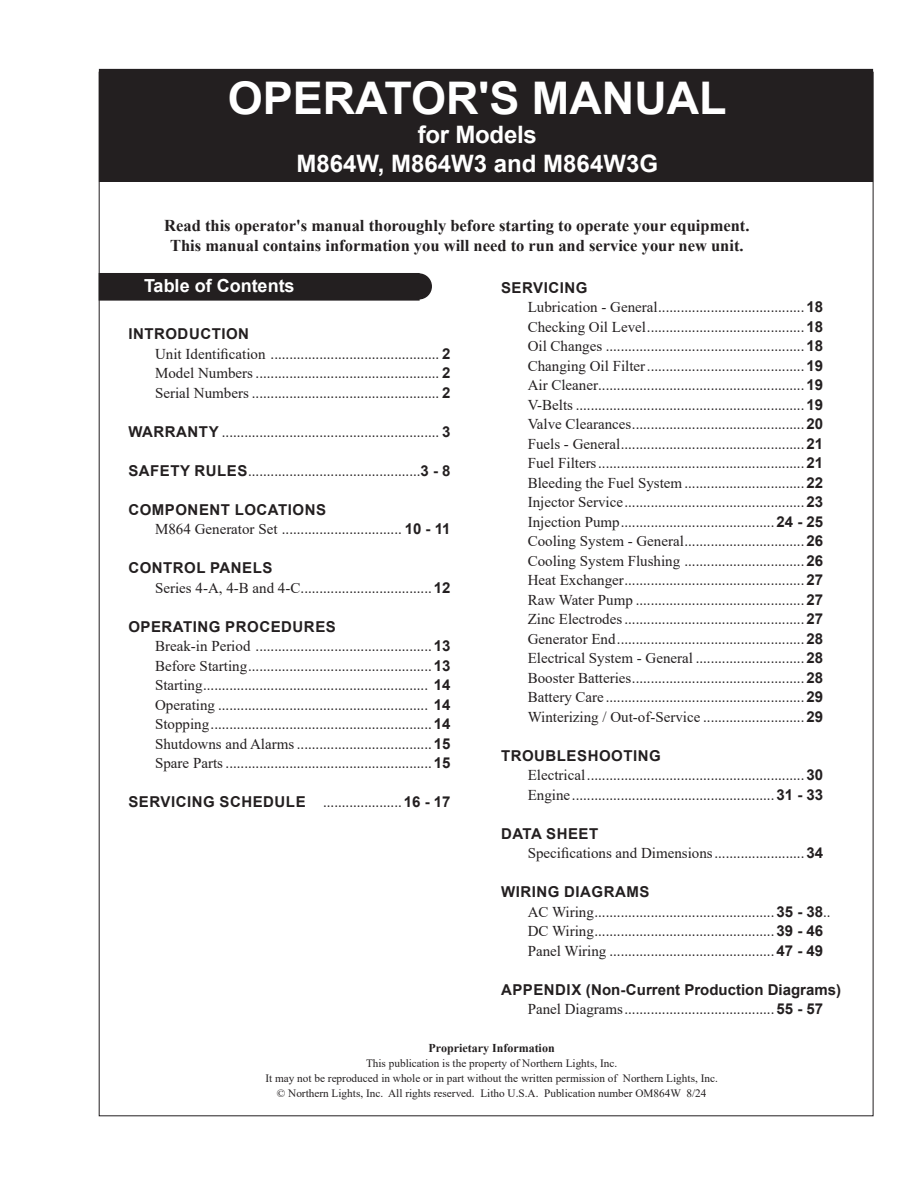
<style>
.page{position:relative;width:918px;height:1188px;background:#fff}
.page>*{position:absolute;margin:0;border:0;box-sizing:border-box;transform-origin:0 0}
.t1{font:700 45px "Arial";color:#fff}
.t2{font:700 24px "Arial";color:#fff}
.t3{font:700 18px "Arial";color:#fff}
.t4{font:700 16.5px "Times New Roman";color:#231f20}
.t5{font:15px/19.5px "Times New Roman";color:#231f20}
.t6{font:700 15px "Arial";letter-spacing:.035em;color:#231f20}
.t7{font:700 15px "Arial";color:#231f20}
.t8{font:700 12px "Times New Roman";color:#231f20}
.t9{font:11.25px "Times New Roman";color:#231f20}
.s1{font-family:"Arial";font-weight:700}
.s2{font-family:"Times New Roman";font-weight:400}
</style>
<div class="page">
<div style="left:99px;top:69px;width:774px;height:112px;background:#231f20"></div>
<div style="left:99px;top:69px;width:774px;height:113px;border:1px solid #231f20"></div>
<div style="left:99px;top:273px;width:320px;height:27px;background:#231f20"></div>
<div style="left:407px;top:274px;width:24px;height:25px;background:#231f20;border-radius:50%"></div>
<div style="left:406px;top:273px;width:26px;height:27px;border:2px solid #231f20;border-radius:50%"></div>
<p class="t1" style="left:228px;top:66px;width:501px">OPERATOR'S MANUAL</p>
<p class="t2" style="left:418px;top:117px;width:121px">for Models</p>
<p class="t2" style="left:297px;top:146px;width:363px">M864W, M864W3 and M864W3G</p>
<p class="t4" style="left:164px;top:214px;width:587px">Read this operator's manual thoroughly before starting to operate your equipment.</p>
<p class="t4" style="left:170px;top:234px;width:575px">This manual contains information you will need to run and service your new unit.</p>
<p class="t3" style="left:144px;top:273px;width:152px">Table of Contents</p>
<p class="t6" style="left:501px;top:277px;width:88px">SERVICING</p>
<p class="t5" style="left:528px;top:297px;width:297px">Lubrication - General.......................................<span class="s1">18</span></p>
<p class="t5" style="left:528px;top:317px;width:297px">Checking Oil Level..........................................<span class="s1">18</span></p>
<p class="t5" style="left:528px;top:336px;width:297px">Oil Changes .....................................................<span class="s1">18</span></p>
<p class="t5" style="left:528px;top:356px;width:297px">Changing Oil Filter..........................................<span class="s1">19</span></p>
<p class="t5" style="left:528px;top:375px;width:297px">Air Cleaner.......................................................<span class="s1">19</span></p>
<p class="t5" style="left:528px;top:395px;width:297px">V-Belts .............................................................<span class="s1">19</span></p>
<p class="t5" style="left:528px;top:414px;width:297px">Valve Clearances..............................................<span class="s1">20</span></p>
<p class="t5" style="left:528px;top:434px;width:297px">Fuels - General.................................................<span class="s1">21</span></p>
<p class="t5" style="left:528px;top:453px;width:297px">Fuel Filters.......................................................<span class="s1">21</span></p>
<p class="t5" style="left:528px;top:473px;width:297px">Bleeding the Fuel System................................<span class="s1">22</span></p>
<p class="t5" style="left:528px;top:492px;width:297px">Injector Service................................................<span class="s1">23</span></p>
<p class="t5" style="left:528px;top:512px;width:297px">Injection Pump.........................................<span class="s1">24 - 25</span></p>
<p class="t5" style="left:528px;top:531px;width:297px">Cooling System - General................................<span class="s1">26</span></p>
<p class="t5" style="left:528px;top:551px;width:297px">Cooling System Flushing ................................<span class="s1">26</span></p>
<p class="t5" style="left:528px;top:570px;width:297px">Heat Exchanger................................................<span class="s1">27</span></p>
<p class="t5" style="left:528px;top:590px;width:297px">Raw Water Pump .............................................<span class="s1">27</span></p>
<p class="t5" style="left:528px;top:609px;width:297px">Zinc Electrodes................................................<span class="s1">27</span></p>
<p class="t5" style="left:528px;top:629px;width:297px">Generator End..................................................<span class="s1">28</span></p>
<p class="t5" style="left:528px;top:648px;width:297px">Electrical System - General .............................<span class="s1">28</span></p>
<p class="t5" style="left:528px;top:668px;width:297px">Booster Batteries..............................................<span class="s1">28</span></p>
<p class="t5" style="left:528px;top:687px;width:297px">Battery Care .....................................................<span class="s1">29</span></p>
<p class="t5" style="left:528px;top:707px;width:297px">Winterizing / Out-of-Service ...........................<span class="s1">29</span></p>
<p class="t6" style="left:501px;top:745px;width:161px">TROUBLESHOOTING</p>
<p class="t5" style="left:528px;top:765px;width:297px">Electrical..........................................................<span class="s1">30</span></p>
<p class="t5" style="left:528px;top:785px;width:297px">Engine ......................................................<span class="s1">31 - 33</span></p>
<p class="t6" style="left:501px;top:823px;width:99px">DATA SHEET</p>
<p class="t5" style="left:528px;top:843px;width:297px">Specifications and Dimensions........................<span class="s1">34</span></p>
<p class="t6" style="left:501px;top:881px;width:150px">WIRING DIAGRAMS</p>
<p class="t5" style="left:528px;top:902px;width:304px">AC Wiring................................................<span class="s1">35 - 38</span>..<br>DC Wiring................................................<span class="s1">39 - 46</span></p>
<p class="t5" style="left:528px;top:941px;width:297px">Panel Wiring ............................................<span class="s1">47 - 49</span></p>
<p class="t7" style="left:501px;top:979px;width:342px">APPENDIX (Non-Current Production Diagrams)</p>
<p class="t5" style="left:528px;top:999px;width:297px">Panel Diagrams........................................<span class="s1">55 - 57</span></p>
<p class="t6" style="left:128px;top:323px;width:122px">INTRODUCTION</p>
<p class="t5" style="left:155px;top:343px;width:297px">Unit Identification ............................................. <span class="s1">2</span></p>
<p class="t5" style="left:155px;top:363px;width:297px">Model Numbers ................................................. <span class="s1">2</span></p>
<p class="t5" style="left:155px;top:382px;width:297px">Serial Numbers .................................................. <span class="s1">2</span></p>
<p class="t5" style="left:128px;top:421px;width:324px"><span class="s1">WARRANTY</span> .......................................................... <span class="s1">3</span></p>
<p class="t5" style="left:128px;top:460px;width:324px"><span class="s1">SAFETY RULES</span>..............................................<span class="s1">3 - 8</span></p>
<p class="t6" style="left:128px;top:499px;width:199px">COMPONENT LOCATIONS</p>
<p class="t5" style="left:155px;top:519px;width:297px">M864 Generator Set ................................ <span class="s1">10 - 11</span></p>
<p class="t6" style="left:128px;top:557px;width:146px">CONTROL PANELS</p>
<p class="t5" style="left:155px;top:577px;width:297px">Series 4-A, 4-B and 4-C...................................<span class="s1">12</span></p>
<p class="t6" style="left:128px;top:616px;width:209px">OPERATING PROCEDURES</p>
<p class="t5" style="left:155px;top:636px;width:297px">Break-in Period ...............................................<span class="s1">13</span></p>
<p class="t5" style="left:155px;top:655px;width:297px">Before Starting.................................................<span class="s1">13</span></p>
<p class="t5" style="left:155px;top:675px;width:297px">Starting............................................................ <span class="s1">14</span></p>
<p class="t5" style="left:155px;top:694px;width:297px">Operating ........................................................ <span class="s1">14</span></p>
<p class="t5" style="left:155px;top:714px;width:297px">Stopping...........................................................<span class="s1">14</span></p>
<p class="t5" style="left:155px;top:733px;width:297px">Shutdowns and Alarms ....................................<span class="s1">15</span></p>
<p class="t5" style="left:155px;top:753px;width:297px">Spare Parts .......................................................<span class="s1">15</span></p>
<p class="t6" style="left:128px;top:791px;width:324px">SERVICING SCHEDULE <span class="s2">.....................</span>16 - 17</p>
<p class="t8" style="left:429px;top:1039px;width:128px">Proprietary Information</p>
<p class="t9" style="left:366px;top:1055px;width:253px">This publication is the property of Northern Lights, Inc.</p>
<p class="t9" style="left:265px;top:1070px;width:454px">It may not be reproduced in whole or in part without the written permission of Northern Lights, Inc.</p>
<p class="t9" style="left:277px;top:1085px;width:431px">© Northern Lights, Inc. All rights reserved. Litho U.S.A. Publication number OM864W 8/24</p>
</div>
